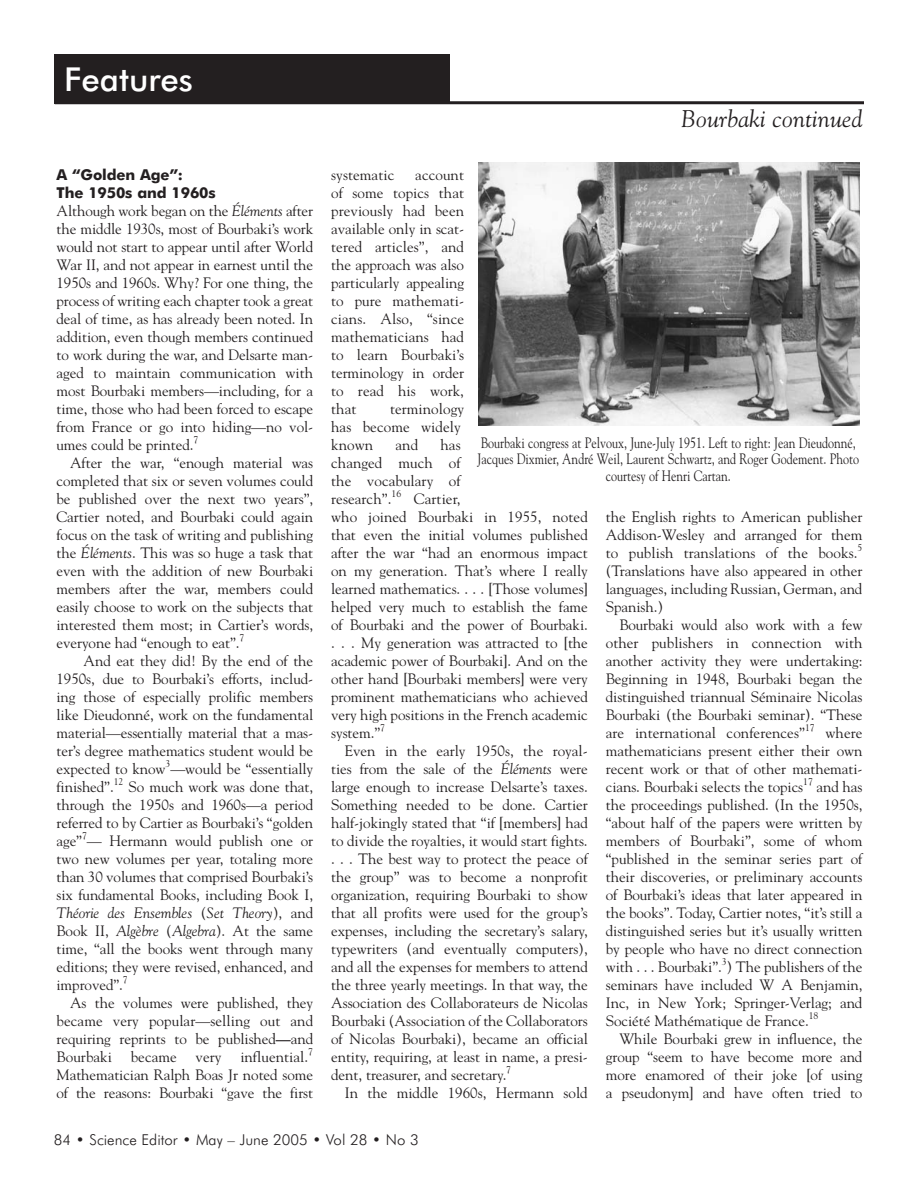
<style>
.page{position:relative;width:918px;height:1188px;background:#fff}
.page>*{position:absolute;margin:0;border:0;box-sizing:border-box;transform-origin:0 0}
.t1{font:500 33px "Futura BT";color:#fff}
.t2{font:italic 24px "Goudy";letter-spacing:.01em;color:#231f20}
.t3{font:15px/18px "Goudy";letter-spacing:-.005em;color:#231f20;text-align:justify}
.t4{font:15px/16.5px "Goudy";letter-spacing:-.005em;color:#231f20;text-align:center;scale:.8 1}
.t5{font:300 15px "Futura BT";color:#231f20}
.t6{font:700 15px/18px "Futura BT";letter-spacing:-.01em;color:#231f20}
.t7{font:9.75px "Goudy";letter-spacing:-.005em;color:#231f20}
.s1{font-style:italic}
.s2{font-weight:700}
</style>
<div class="page">
<div style="left:54px;top:54px;width:396px;height:49px;background:#231f20"></div>
<hr style="left:55px;top:101px;width:809px;height:3px;background:#231f20">
<img style="left:478px;top:162px;width:382px;height:263px">
<h1 class="t1" style="left:64px;top:68px;width:130px">Features</h1>
<p class="t6" style="left:57px;top:167px;width:161px">A “Golden Age”:<br>The 1950s and 1960s</p>
<p class="t3" style="left:57px;top:203px;width:258px">Although work began on the <span class="s1">Éléments</span> after the middle 1930s, most of Bourbaki’s work would not start to appear until after World War II, and not appear in earnest until the 1950s and 1960s. Why? For one thing, the process of writing each chapter took a great deal of time, as has already been noted. In addition, even though members continued to work during the war, and Delsarte man&shy;aged to maintain communication with most Bourbaki members—including, for a time, those who had been forced to escape from France or go into hiding—no vol&shy;umes could be printed.</p>
<p class="t7" style="left:194px;top:435px;width:6px">7</p>
<p class="t3" style="left:57px;top:455px;width:258px;text-indent:14px">After the war, “enough material was completed that six or seven volumes could be published over the next two years”, Cartier noted, and Bourbaki could again focus on the task of writing and publishing the <span class="s1">Éléments</span>. This was so huge a task that even with the addition of new Bourbaki members after the war, members could easily choose to work on the subjects that interested them most; in Cartier’s words, everyone had “enough to eat”.</p>
<p class="t7" style="left:240px;top:633px;width:6px">7</p>
<p class="t3" style="left:57px;top:653px;width:258px;text-indent:27px">And eat they did! By the end of the 1950s, due to Bourbaki’s efforts, includ&shy;ing those of especially prolific members like Dieudonné, work on the fundamental material—essentially material that a mas&shy;ter’s degree mathematics student would be expected to know —would be “essentially</p>
<p class="t7" style="left:166px;top:759px;width:6px">3</p>
<p class="t3" style="left:57px;top:779px;width:59px">finished”.</p>
<p class="t7" style="left:114px;top:777px;width:11px">12</p>
<p class="t3" style="left:57px;top:779px;width:258px;text-indent:72px">So much work was done that, through the 1950s and 1960s—a period referred to by Cartier as Bourbaki’s “golden age” — Hermann would publish one or</p>
<p class="t7" style="left:82px;top:831px;width:6px">7</p>
<p class="t3" style="left:57px;top:851px;width:258px">two new volumes per year, totaling more than 30 volumes that comprised Bourbaki’s six fundamental Books, including Book I, <span class="s1">Théorie des Ensembles</span> (<span class="s1">Set Theory</span>), and Book II, <span class="s1">Algèbre</span> (<span class="s1">Algebra</span>). At the same time, “all the books went through many editions; they were revised, enhanced, and improved”.</p>
<p class="t7" style="left:123px;top:975px;width:6px">7</p>
<p class="t3" style="left:57px;top:995px;width:258px;text-indent:14px">As the volumes were published, they became very popular—selling out and requiring reprints to be published<span class="s2">—</span>and Bourbaki became very influential.</p>
<p class="t7" style="left:308px;top:1047px;width:6px">7</p>
<p class="t3" style="left:57px;top:1067px;width:258px">Mathematician Ralph Boas Jr noted some of the reasons: Bourbaki “gave the first</p>
<h2 class="t2" style="left:681px;top:109px;width:183px">Bourbaki continued</h2>
<p class="t3" style="left:331px;top:167px;width:65px">systematic</p>
<p class="t3" style="left:331px;top:167px;width:134px;text-indent:84px">account of some topics that previously had been available only in scat&shy;tered articles”, and the approach was also particularly appealing to pure mathemati&shy;cians. Also, “since mathematicians had to learn Bourbaki’s terminology in order to read his work, that</p>
<p class="t3" style="left:331px;top:401px;width:134px;text-align:left;text-indent:59px">terminology has become widely known</p>
<p class="t4" style="left:477px;top:436px;width:479px">Bourbaki congress at Pelvoux, June-July 1951. Left to right: Jean Dieudonné,<br>Jacques Dixmier, André Weil, Laurent Schwartz, and Roger Godement. Photo courtesy of Henri Cartan.</p>
<p class="t3" style="left:331px;top:437px;width:131px;text-indent:109px">has changed much of the vocabulary of research”.</p>
<p class="t3" style="left:396px;top:437px;width:24px">and</p>
<p class="t7" style="left:392px;top:489px;width:11px">16</p>
<p class="t3" style="left:331px;top:491px;width:258px;text-align:left;text-indent:83px">Cartier,<br>who joined Bourbaki in 1955, noted that even the initial volumes published after the war “had an enormous impact on my generation. That’s where I really learned mathematics. . . . [Those volumes] helped very much to establish the fame of Bourbaki and the power of Bourbaki. . . . My generation was attracted to [the academic power of Bourbaki]. And on the other hand [Bourbaki members] were very prominent mathematicians who achieved very high positions in the French academic system.”</p>
<p class="t3" style="left:606px;top:509px;width:258px">the English rights to American publisher Addison-Wesley and arranged for them to publish translations of the books.</p>
<p class="t7" style="left:858px;top:543px;width:6px">5</p>
<p class="t3" style="left:606px;top:563px;width:258px">(Translations have also appeared in other languages, including Russian, German, and Spanish.)</p>
<p class="t3" style="left:606px;top:617px;width:258px;text-indent:14px">Bourbaki would also work with a few other publishers in connection with another activity they were undertaking:<br>Beginning in 1948, Bourbaki began the distinguished triannual Séminaire Nicolas Bourbaki (the Bourbaki seminar). “These are international conferences”</p>
<p class="t7" style="left:380px;top:723px;width:6px">7</p>
<p class="t3" style="left:331px;top:743px;width:258px;text-indent:14px">Even in the early 1950s, the royal&shy;ties from the sale of the <span class="s1">Éléments</span> were large enough to increase Delsarte’s taxes.<br>Something needed to be done. Cartier half-jokingly stated that “if [members] had to divide the royalties, it would start fights. . . . The best way to protect the peace of the group” was to become a nonprofit organization, requiring Bourbaki to show that all profits were used for the group’s expenses, including the secretary’s salary, typewriters (and eventually computers), and all the expenses for members to attend the three yearly meetings. In that way, the Association des Collaborateurs de Nicolas Bourbaki (Association of the Collaborators of Nicolas Bourbaki), became an official entity, requiring, at least in name, a presi&shy;dent, treasurer, and secretary.</p>
<p class="t7" style="left:805px;top:723px;width:11px">17</p>
<p class="t3" style="left:606px;top:725px;width:258px;text-indent:220px">where mathematicians present either their own recent work or that of other mathemati&shy;cians. Bourbaki selects the topics</p>
<p class="t7" style="left:803px;top:777px;width:11px">17</p>
<p class="t3" style="left:606px;top:779px;width:258px;text-indent:211px">and has the proceedings published. (In the 1950s, “about half of the papers were written by members of Bourbaki”, some of whom “published in the seminar series part of their discoveries, or preliminary accounts of Bourbaki’s ideas that later appeared in the books”. Today, Cartier notes, “it’s still a distinguished series but it’s usually written by people who have no direct connection with . . . Bourbaki”. ) The publishers of the</p>
<p class="t7" style="left:722px;top:957px;width:6px">3</p>
<p class="t3" style="left:606px;top:977px;width:258px">seminars have included W A Benjamin, Inc, in New York; Springer-Verlag; and Société Mathématique de France.</p>
<p class="t7" style="left:809px;top:1011px;width:11px">18</p>
<p class="t3" style="left:606px;top:1031px;width:258px;text-indent:14px">While Bourbaki grew in influence, the group “seem to have become more and more enamored of their joke [of using a pseudonym] and have often tried to</p>
<p class="t7" style="left:506px;top:1065px;width:6px">7</p>
<p class="t3" style="left:345px;top:1085px;width:245px">In the middle 1960s, Hermann sold</p>
<p class="t5" style="left:54px;top:1135px;width:366px">84 • Science Editor • May – June 2005 • Vol 28 • No 3</p>
</div>
